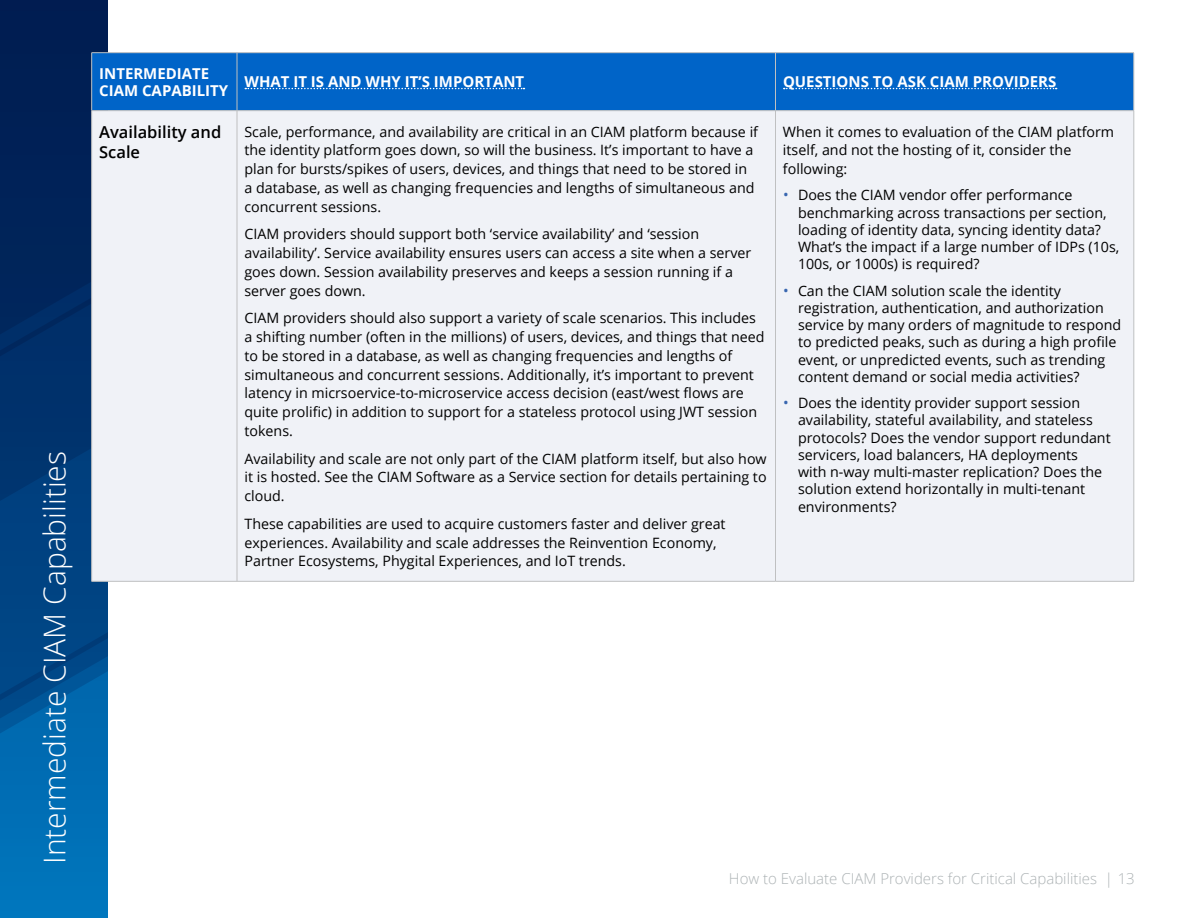
<style>
.page{position:relative;width:1188px;height:918px;background:#fff}
.page>*{position:absolute;margin:0;border:0;box-sizing:border-box;transform-origin:0 0}
.t1{font:300 30px "Open Sans";color:#fff}
.t2{font:600 16.5px/19.5px "Open Sans";color:#000}
.t3{font:700 15px/16.5px "Open Sans";color:#fff}
.t4{font:300 15px "Open Sans";color:#adb3b5}
.t5{font:14.25px/18.8px "Open Sans";color:#000}
.s1{font-size:15px;color:#3866b0}
</style>
<div class="page">
<div style="left:0;top:0;width:108px;height:918px;background:#006fb6"></div>
<svg style="left:0;top:501px;width:108px;height:217px;fill:#004382"></svg>
<svg style="left:0;top:356px;width:91px;height:145px;fill:#00326c"></svg>
<svg style="left:0;top:632px;width:108px;height:68px"></svg>
<svg style="left:0;top:0;width:108px;height:356px"></svg>
<div style="left:92px;top:53px;width:1042px;height:57px;background:#0064c8"></div>
<div style="left:92px;top:111px;width:1042px;height:470px;background:#f0f2f7"></div>
<hr style="left:92px;top:52px;width:145px;height:1px;background:#bfc0c1">
<hr style="left:91px;top:53px;width:1px;height:57px;background:#bfc0c1">
<hr style="left:237px;top:52px;width:539px;height:1px;background:#bfc0c1">
<hr style="left:237px;top:53px;width:1px;height:57px;background:#bfc0c1">
<hr style="left:776px;top:52px;width:358px;height:1px;background:#bfc0c1">
<hr style="left:775px;top:53px;width:1px;height:57px;background:#bfc0c1">
<hr style="left:1134px;top:53px;width:1px;height:57px;background:#bfc0c1">
<hr style="left:91px;top:111px;width:1px;height:470px;background:#bfc0c1">
<hr style="left:237px;top:111px;width:1px;height:470px;background:#bfc0c1">
<hr style="left:775px;top:111px;width:1px;height:470px;background:#bfc0c1">
<hr style="left:1134px;top:111px;width:1px;height:470px;background:#bfc0c1">
<hr style="left:92px;top:581px;width:145px;height:1px;background:#bfc0c1">
<hr style="left:237px;top:581px;width:539px;height:1px;background:#bfc0c1">
<hr style="left:776px;top:581px;width:358px;height:1px;background:#bfc0c1">
<hr style="left:92px;top:110px;width:145px;height:1px;background:#bfc0c1">
<hr style="left:237px;top:110px;width:539px;height:1px;background:#bfc0c1">
<hr style="left:776px;top:110px;width:358px;height:1px;background:#bfc0c1">
<svg style="left:245px;top:88px;width:279px;height:1px"></svg>
<svg style="left:784px;top:88px;width:273px;height:1px"></svg>
<h1 class="t1" style="left:34px;top:864px;width:414px;rotate:-90deg">Intermediate CIAM Capabilities</h1>
<p class="t3" style="left:99px;top:65px;width:131px">INTERMEDIATE<br>CIAM CAPABILITY</p>
<p class="t3" style="left:244px;top:73px;width:281px">WHAT IT IS AND WHY IT’S IMPORTANT</p>
<p class="t3" style="left:783px;top:73px;width:275px">QUESTIONS TO ASK CIAM PROVIDERS</p>
<p class="t2" style="left:99px;top:122px;width:124px">Availability and<br>Scale</p>
<p class="t5" style="left:244px;top:122px;width:515px">Scale, performance, and availability are critical in an CIAM platform because if the identity platform goes down, so will the business. It’s important to have a plan for bursts/spikes of users, devices, and things that need to be stored in a database, as well as changing frequencies and lengths of simultaneous and concurrent sessions.</p>
<p class="t5" style="left:244px;top:224px;width:508px">CIAM providers should support both ‘service availability’ and ‘session availability’. Service availability ensures users can access a site when a server goes down. Session availability preserves and keeps a session running if a server goes down.</p>
<p class="t5" style="left:244px;top:308px;width:522px">CIAM providers should also support a variety of scale scenarios. This includes a shifting number (often in the millions) of users, devices, and things that need to be stored in a database, as well as changing frequencies and lengths of simultaneous and concurrent sessions. Additionally, it’s important to prevent latency in micrsoervice-to-microservice access decision (east/west flows are quite prolific) in addition to support for a stateless protocol using JWT session tokens.</p>
<p class="t5" style="left:244px;top:449px;width:524px;text-align:justify">Availability and scale are not only part of the CIAM platform itself, but also how it is hosted. See the CIAM Software as a Service section for details pertaining to cloud.</p>
<p class="t5" style="left:244px;top:514px;width:483px">These capabilities are used to acquire customers faster and deliver great experiences. Availability and scale addresses the Reinvention Economy,<br>Partner Ecosystems, Phygital Experiences, and IoT trends.</p>
<p class="t5" style="left:783px;top:122px;width:333px">When it comes to evaluation of the CIAM platform itself, and not the hosting of it, consider the following:</p>
<p class="t5" style="left:798px;top:186px;width:323px;line-height:17.2px;text-indent:-15px"><span class="s1">•</span> Does the CIAM vendor offer performance benchmarking across transactions per section, loading of identity data, syncing identity data?<br>What’s the impact if a large number of IDPs (10s, 100s, or 1000s) is required?</p>
<p class="t5" style="left:798px;top:281px;width:325px;line-height:17.2px;text-indent:-15px"><span class="s1">•</span> Can the CIAM solution scale the identity registration, authentication, and authorization service by many orders of magnitude to respond to predicted peaks, such as during a high profile event, or unpredicted events, such as trending content demand or social media activities?</p>
<p class="t5" style="left:798px;top:394px;width:314px;line-height:17.2px;text-indent:-15px"><span class="s1">•</span> Does the identity provider support session availability, stateful availability, and stateless protocols? Does the vendor support redundant servicers, load balancers, HA deployments<br>with n-way multi-master replication? Does the solution extend horizontally in multi-tenant environments?</p>
<p class="t4" style="left:729px;top:869px;width:407px">How to Evaluate CIAM Providers for Critical Capabilities | 13</p>
</div>
